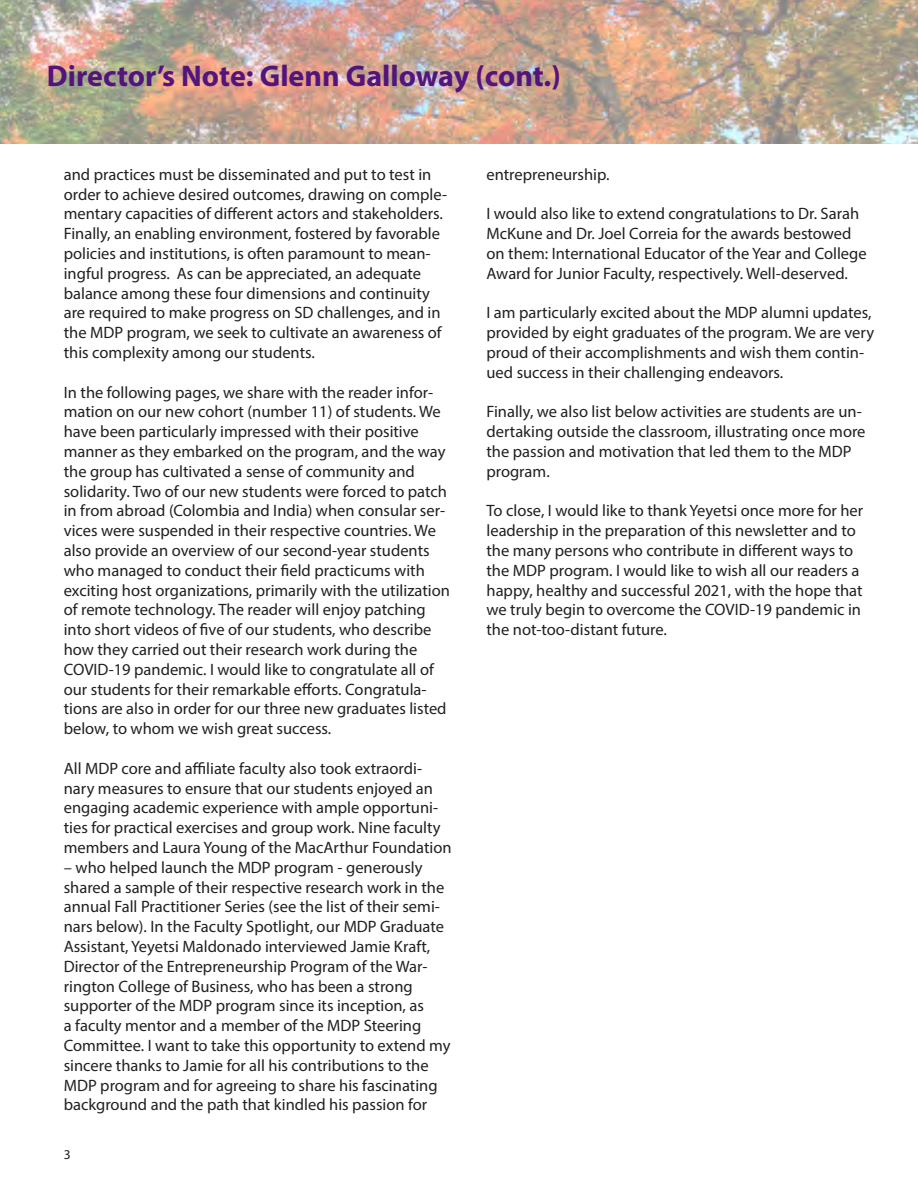
<style>
.page{position:relative;width:918px;height:1188px;background:#fff}
.page>*{position:absolute;margin:0;border:0;box-sizing:border-box;transform-origin:0 0}
.t1{font:700 30px "Myriad Pro";color:#53147c}
.t2{font:16.5px/19.8px "Myriad Pro";color:#231f20}
.t3{font:13.5px "Myriad Pro";color:#231f20}
</style>
<div class="page">
<img style="left:0;top:0;width:918px;height:144px">
<p class="t1" style="left:47px;top:56px;width:515px">Director’s Note: Glenn Galloway (cont.)</p>
<p class="t2" style="left:64px;top:164px;width:385px">and practices must be disseminated and put to test in order to achieve desired outcomes, drawing on comple&shy;mentary capacities of different actors and stakeholders.<br>Finally, an enabling environment, fostered by favorable policies and institutions, is often paramount to mean&shy;ingful progress. As can be appreciated, an adequate balance among these four dimensions and continuity are required to make progress on SD challenges, and in the MDP program, we seek to cultivate an awareness of this complexity among our students.</p>
<p class="t2" style="left:64px;top:382px;width:388px">In the following pages, we share with the reader infor&shy;mation on our new cohort (number 11) of students. We have been particularly impressed with their positive manner as they embarked on the program, and the way the group has cultivated a sense of community and solidarity. Two of our new students were forced to patch in from abroad (Colombia and India) when consular ser&shy;vices were suspended in their respective countries. We also provide an overview of our second-year students who managed to conduct their field practicums with exciting host organizations, primarily with the utilization of remote technology. The reader will enjoy patching into short videos of five of our students, who describe how they carried out their research work during the COVID-19 pandemic. I would like to congratulate all of our students for their remarkable efforts. Congratula&shy;tions are also in order for our three new graduates listed below, to whom we wish great success.</p>
<p class="t2" style="left:64px;top:758px;width:389px">All MDP core and affiliate faculty also took extraordi&shy;nary measures to ensure that our students enjoyed an engaging academic experience with ample opportuni&shy;ties for practical exercises and group work. Nine faculty members and Laura Young of the MacArthur Foundation</p>
<p class="t2" style="left:64px;top:857px;width:388px">– who helped launch the MDP program - generously shared a sample of their respective research work in the annual Fall Practitioner Series (see the list of their semi&shy;nars below). In the Faculty Spotlight, our MDP Graduate Assistant, Yeyetsi Maldonado interviewed Jamie Kraft, Director of the Entrepreneurship Program of the War&shy;rington College of Business, who has been a strong supporter of the MDP program since its inception, as<br>a faculty mentor and a member of the MDP Steering Committee. I want to take this opportunity to extend my sincere thanks to Jamie for all his contributions to the MDP program and for agreeing to share his fascinating background and the path that kindled his passion for</p>
<p class="t3" style="left:64px;top:1146px;width:8px">3</p>
<p class="t2" style="left:487px;top:164px;width:125px">entrepreneurship.</p>
<p class="t2" style="left:487px;top:204px;width:382px">I would also like to extend congratulations to Dr. Sarah McKune and Dr. Joel Correia for the awards bestowed on them: International Educator of the Year and College Award for Junior Faculty, respectively. Well-deserved.</p>
<p class="t2" style="left:487px;top:303px;width:389px">I am particularly excited about the MDP alumni updates, provided by eight graduates of the program. We are very proud of their accomplishments and wish them contin&shy;ued success in their challenging endeavors.</p>
<p class="t2" style="left:487px;top:402px;width:381px">Finally, we also list below activities are students are un&shy;dertaking outside the classroom, illustrating once more the passion and motivation that led them to the MDP program.</p>
<p class="t2" style="left:487px;top:501px;width:378px">To close, I would like to thank Yeyetsi once more for her leadership in the preparation of this newsletter and to the many persons who contribute in different ways to the MDP program. I would like to wish all our readers a happy, healthy and successful 2021, with the hope that we truly begin to overcome the COVID-19 pandemic in the not-too-distant future.</p>
</div>
